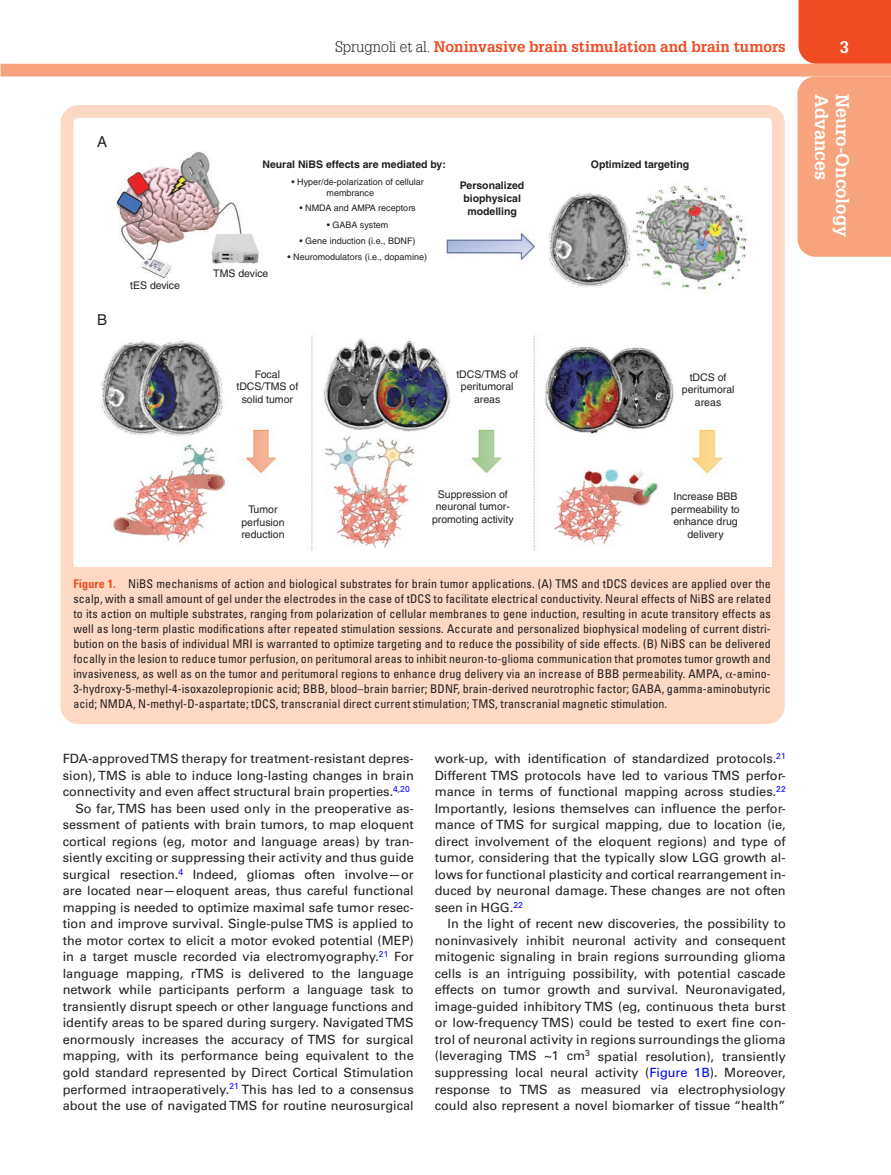
<style>
.page{position:relative;width:891px;height:1175px;background:#fff}
.page>*{position:absolute;margin:0;border:0;box-sizing:border-box;transform-origin:0 0}
.t1{font:700 18px "Glypha LT Std";color:#fff}
.t2{font:700 16.5px "Glypha LT Std";color:#fff}
.t3{font:700 15px "Glypha LT Std";color:#f04b22}
.t4{font:15px "Helvetica";color:#231f20}
.t5{font:12.75px/16.5px "Univers LT Std";color:#231f20;text-align:justify}
.t6{font:condensed 12px/15px "Univers LT Std";letter-spacing:.01em;color:#231f20;text-align:justify}
.t7{font:10.5px/12.6px "Helvetica";color:#231f20;text-align:center}
.t8{font:700 10.5px/12.6px "Helvetica";color:#231f20;text-align:center}
.t9{font:9px/10.8px "Helvetica";color:#231f20}
.s1{font-weight:300;color:#231f20}
.s2{font-weight:700;color:#f04b22}
.s3{font-family:"Gandhari Unicode";font-stretch:normal}
.s4{color:#00f}
</style>
<div class="page">
<div style="left:799px;top:0;width:92px;height:64px;background:#f04b22"></div>
<div style="left:1px;top:64px;width:890px;height:12px;background:#f7a37d"></div>
<div style="left:797px;top:76px;width:94px;height:181px;background:#f7a37d"></div>
<div style="left:64px;top:567px;width:717px;height:149px;background:#fdd8c3"></div>
<img style="left:101px;top:151px;width:646px;height:400px">
<div style="left:61px;top:105px;width:724px;height:619px;border:13px solid #fdd8c3;border-radius:12px"></div>
<p class="t4" style="left:97px;top:133px;width:12px">A</p>
<p class="t4" style="left:97px;top:311px;width:12px">B</p>
<p class="t7" style="left:130px;top:279px;width:51px">tES device</p>
<p class="t3" style="left:335px;top:37px;width:452px"><span class="s1">Sprugnoli et al.</span> Noninvasive brain stimulation and brain tumors</p>
<p class="t2" style="left:840px;top:37px;width:11px">3</p>
<h1 class="t1" style="left:833px;top:94px;width:88px;rotate:90deg">Advances</h1>
<h1 class="t1" style="left:854px;top:94px;width:145px;rotate:90deg">Neuro-Oncology</h1>
<p class="t8" style="left:591px;top:158px;width:100px">Optimized targeting</p>
<p class="t8" style="left:262px;top:158px;width:185px">Neural NiBS effects are mediated by:</p>
<p class="t9" style="left:327px;top:176px;width:99px;text-indent:-35px">• Hyper/de-polarization of cellular membrance</p>
<p class="t9" style="left:300px;top:202px;width:118px">• NMDA and AMPA receptors</p>
<p class="t9" style="left:327px;top:219px;width:63px">• GABA system</p>
<p class="t9" style="left:300px;top:235px;width:118px">• Gene induction (i.e., BDNF)</p>
<p class="t9" style="left:288px;top:251px;width:141px">• Neuromodulators (i.e., dopamine)</p>
<p class="t8" style="left:460px;top:179px;width:66px">Personalized biophysical modelling</p>
<p class="t7" style="left:213px;top:267px;width:57px">TMS device</p>
<p class="t7" style="left:236px;top:368px;width:63px">Focal tDCS/TMS of solid tumor</p>
<p class="t7" style="left:241px;top:503px;width:45px">Tumor perfusion reduction</p>
<p class="t7" style="left:456px;top:368px;width:63px">tDCS/TMS of peritumoral areas</p>
<p class="t7" style="left:682px;top:371px;width:54px">tDCS of peritumoral areas</p>
<p class="t7" style="left:432px;top:487px;width:83px">Suppression of neuronal tumor&shy;promoting activity</p>
<p class="t7" style="left:671px;top:490px;width:70px">Increase BBB permeability to enhance drug delivery</p>
<p class="t6" style="left:73px;top:576px;width:699px"><span class="s2">Figure 1.</span> NiBS mechanisms of action and biological substrates for brain tumor applications. (A) TMS and tDCS devices are applied over the scalp, with a small amount of gel under the electrodes in the case of tDCS to facilitate electrical conductivity. Neural effects of NiBS are related to its action on multiple substrates, ranging from polarization of cellular membranes to gene induction, resulting in acute transitory effects as well as long-term plastic modifications after repeated stimulation sessions. Accurate and personalized biophysical modeling of current distri&shy;bution on the basis of individual MRI is warranted to optimize targeting and to reduce the possibility of side effects. (B) NiBS can be delivered focally in the lesion to reduce tumor perfusion, on peritumoral areas to inhibit neuron-to-glioma communication that promotes tumor growth and invasiveness, as well as on the tumor and peritumoral regions to enhance drug delivery via an increase of BBB permeability. AMPA, <span class="s3">α</span>-amino-3-hydroxy-5-methyl-4-isoxazolepropionic acid; BBB, blood–brain barrier; BDNF, brain-derived neurotrophic factor; GABA, gamma-aminobutyric acid; NMDA, N-methyl-D-aspartate; tDCS, transcranial direct current stimulation; TMS, transcranial magnetic stimulation.</p>
<p class="t5" style="left:63px;top:750px;width:353px">FDA-approved TMS therapy for treatment-resistant depres-</p>
<p class="t5" style="left:63px;top:767px;width:353px">sion), TMS is able to induce long-lasting changes in brain</p>
<p class="t5" style="left:63px;top:783px;width:349px">connectivity and even affect structural brain properties.<sup>4</sup><sup>,</sup><sup>20</sup></p>
<p class="t5" style="left:76px;top:800px;width:340px">So far, TMS has been used only in the preoperative as-</p>
<p class="t5" style="left:63px;top:816px;width:353px">sessment of patients with brain tumors, to map eloquent</p>
<p class="t5" style="left:63px;top:833px;width:352px">cortical regions (eg, motor and language areas) by tran-</p>
<p class="t5" style="left:63px;top:849px;width:353px">siently exciting or suppressing their activity and thus guide</p>
<p class="t5" style="left:63px;top:866px;width:353px">surgical resection.<sup>4</sup> Indeed, gliomas often involve—or</p>
<p class="t5" style="left:63px;top:882px;width:353px">are located near—eloquent areas, thus careful functional</p>
<p class="t5" style="left:63px;top:899px;width:353px">mapping is needed to optimize maximal safe tumor resec-</p>
<p class="t5" style="left:63px;top:915px;width:353px">tion and improve survival. Single-pulse TMS is applied to</p>
<p class="t5" style="left:63px;top:932px;width:352px">the motor cortex to elicit a motor evoked potential (MEP)</p>
<p class="t5" style="left:63px;top:948px;width:353px">in a target muscle recorded via electromyography.<sup>21</sup> For</p>
<p class="t5" style="left:63px;top:965px;width:352px">language mapping, rTMS is delivered to the language</p>
<p class="t5" style="left:63px;top:981px;width:352px">network while participants perform a language task to</p>
<p class="t5" style="left:63px;top:998px;width:352px">transiently disrupt speech or other language functions and</p>
<p class="t5" style="left:63px;top:1014px;width:353px">identify areas to be spared during surgery. Navigated TMS</p>
<p class="t5" style="left:63px;top:1031px;width:353px">enormously increases the accuracy of TMS for surgical</p>
<p class="t5" style="left:63px;top:1047px;width:353px">mapping, with its performance being equivalent to the</p>
<p class="t5" style="left:63px;top:1064px;width:352px">gold standard represented by Direct Cortical Stimulation</p>
<p class="t5" style="left:63px;top:1080px;width:353px">performed intraoperatively.<sup>21</sup> This has led to a consensus</p>
<p class="t5" style="left:63px;top:1097px;width:353px">about the use of navigated TMS for routine neurosurgical</p>
<p class="t5" style="left:435px;top:750px;width:353px">work-up, with identification of standardized protocols.<sup>21<br></sup>Different TMS protocols have led to various TMS perfor&shy;mance in terms of functional mapping across studies.<sup>22<br></sup>Importantly, lesions themselves can influence the perfor&shy;mance of TMS for surgical mapping, due to location (ie, direct involvement of the eloquent regions) and type of tumor, considering that the typically slow LGG growth al&shy;lows for functional plasticity and cortical rearrangement in&shy;duced by neuronal damage. These changes are not often seen in HGG.<sup>22</sup></p>
<p class="t5" style="left:435px;top:915px;width:353px;text-indent:13px">In the light of recent new discoveries, the possibility to noninvasively inhibit neuronal activity and consequent mitogenic signaling in brain regions surrounding glioma cells is an intriguing possibility, with potential cascade effects on tumor growth and survival. Neuronavigated, image-guided inhibitory TMS (eg, continuous theta burst or low-frequency TMS) could be tested to exert fine con&shy;trol of neuronal activity in regions surroundings the glioma (leveraging TMS ~1 cm<sup>3</sup> spatial resolution), transiently suppressing local neural activity (<span class="s4">Figure 1B</span>). Moreover, response to TMS as measured via electrophysiology could also represent a novel biomarker of tissue “health”</p>
</div>
